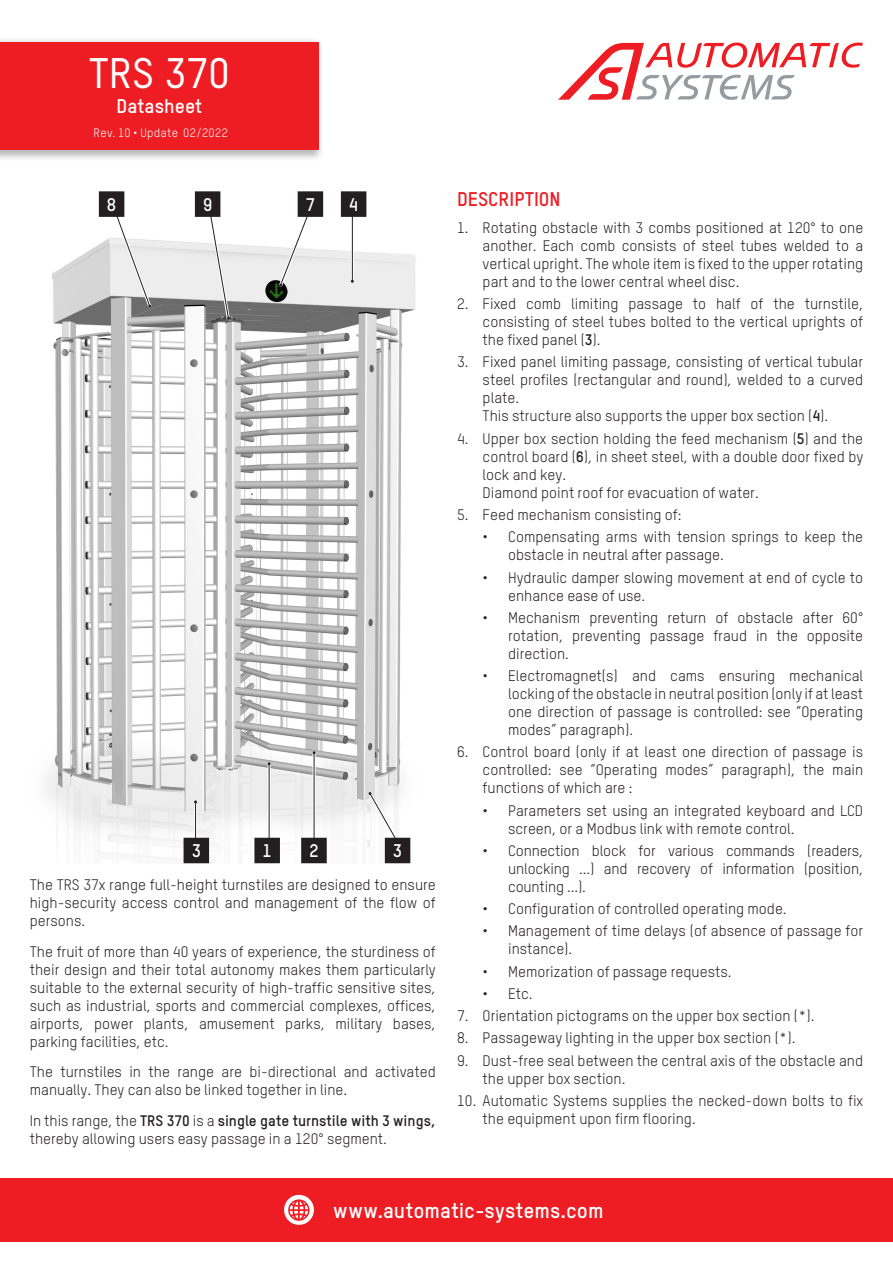
<style>
.page{position:relative;width:893px;height:1263px;background:#fff}
.page>*{position:absolute;margin:0;border:0;box-sizing:border-box;transform-origin:0 0}
.t1{font:500 42px "Oxfam TSTARPRO";color:#fff}
.t2{font:700 21px "Oxfam TSTARPRO";letter-spacing:.005em;color:#fff}
.Titre_1{font:700 19.5px "Oxfam TSTARPRO";color:#ee1d23}
.t3{font:700 19.5px "Oxfam TSTARPRO";color:#fff}
.bodytexte{font:700 18px "Oxfam TSTARPRO";color:#fff}
.bodytexte-2{font:15px/18px "Oxfam TSTARPRO";color:#231f20;text-align:justify}
.Liste_numérotée{font:15px "Oxfam TSTARPRO";color:#231f20}
.t4{font:12px "Oxfam TSTARPRO";letter-spacing:.025em;color:#fff}
.s1{font-weight:700}
</style>
<div class="page">
<img style="left:46px;top:240px;width:370px;height:623px">
<hr style="left:351px;top:203px;width:3px;height:78px;background:#fff">
<hr style="left:352px;top:203px;width:1px;height:78px;background:#231f20">
<hr style="left:194px;top:802px;width:3px;height:40px;background:#fff">
<hr style="left:195px;top:802px;width:1px;height:40px;background:#231f20">
<hr style="left:268px;top:764px;width:3px;height:78px;background:#fff">
<hr style="left:269px;top:764px;width:1px;height:78px;background:#231f20">
<svg style="left:267px;top:762px;width:4px;height:4px"></svg>
<hr style="left:313px;top:753px;width:3px;height:89px;background:#fff">
<hr style="left:314px;top:753px;width:1px;height:89px;background:#231f20">
<svg style="left:312px;top:751px;width:4px;height:4px"></svg>
<svg style="left:99px;top:191px;width:54px;height:119px"></svg>
<svg style="left:195px;top:191px;width:37px;height:130px"></svg>
<svg style="left:277px;top:191px;width:46px;height:98px"></svg>
<svg style="left:341px;top:191px;width:25px;height:26px"></svg>
<svg style="left:184px;top:838px;width:25px;height:25px"></svg>
<svg style="left:366px;top:790px;width:44px;height:73px"></svg>
<svg style="left:254px;top:838px;width:26px;height:25px"></svg>
<svg style="left:301px;top:838px;width:26px;height:25px"></svg>
<div style="left:0;top:37px;width:325px;height:125px;background:#444141;opacity:.37"></div>
<div style="left:0;top:43px;width:319px;height:107px;background:#ee1d23"></div>
<svg style="left:558px;top:43px;width:305px;height:57px"></svg>
<div style="left:0;top:1178px;width:893px;height:64px;background:#ee1d23"></div>
<svg style="left:284px;top:1194px;width:30px;height:31px"></svg>
<h1 class="t1" style="left:89px;top:48px;width:143px">TRS 370</h1>
<h3 class="t3" style="left:117px;top:94px;width:87px">Datasheet</h3>
<p class="t4" style="left:94px;top:126px;width:136px">Rev. 10 • Update 02/2022</p>
<p class="bodytexte" style="left:107px;top:194px;width:11px">8</p>
<p class="bodytexte" style="left:203px;top:194px;width:11px">9</p>
<p class="bodytexte" style="left:306px;top:194px;width:11px">7</p>
<p class="bodytexte" style="left:349px;top:194px;width:11px">4</p>
<p class="bodytexte" style="left:192px;top:840px;width:11px">3</p>
<p class="bodytexte" style="left:262px;top:840px;width:11px">1</p>
<p class="bodytexte" style="left:309px;top:840px;width:11px">2</p>
<p class="bodytexte" style="left:393px;top:840px;width:11px">3</p>
<p class="bodytexte-2" style="left:30px;top:875px;width:408px">The TRS 37x range full-height turnstiles are designed to ensure high-security access control and management of the flow of persons.</p>
<p class="bodytexte-2" style="left:30px;top:942px;width:408px">The fruit of more than 40 years of experience, the sturdiness of their design and their total autonomy makes them particularly suitable to the external security of high-traffic sensitive sites, such as industrial, sports and commercial complexes, offices, airports, power plants, amusement parks, military bases, parking facilities, etc.</p>
<p class="bodytexte-2" style="left:30px;top:1063px;width:408px">The turnstiles in the range are bi-directional and activated manually. They can also be linked together in line.</p>
<p class="bodytexte-2" style="left:30px;top:1111px;width:408px">In this range, the <span class="s1">TRS 370</span> is a <span class="s1">single gate turnstile with 3 wings, </span>thereby allowing users easy passage in a 120° segment.</p>
<p class="Titre_1" style="left:457px;top:188px;width:105px">DESCRIPTION</p>
<p class="bodytexte-2" style="left:483px;top:218px;width:382px;text-indent:-26px">1. Rotating obstacle with 3 combs positioned at 120° to one another. Each comb consists of steel tubes welded to a vertical upright. The whole item is fixed to the upper rotating part and to the lower central wheel disc.</p>
<p class="bodytexte-2" style="left:483px;top:295px;width:382px;text-indent:-26px">2. Fixed comb limiting passage to half of the turnstile, consisting of steel tubes bolted to the vertical uprights of the fixed panel (<span class="s1">3</span>).</p>
<p class="bodytexte-2" style="left:483px;top:353px;width:382px;text-indent:-26px">3. Fixed panel limiting passage, consisting of vertical tubular steel profiles (rectangular and round), welded to a curved plate.</p>
<p class="Liste_numérotée" style="left:483px;top:407px;width:347px">This structure also supports the upper box section (<span class="s1">4</span>).</p>
<p class="bodytexte-2" style="left:483px;top:429px;width:382px;text-indent:-26px">4. Upper box section holding the feed mechanism (<span class="s1">5</span>) and the control board (<span class="s1">6</span>), in sheet steel, with a double door fixed by lock and key.</p>
<p class="Liste_numérotée" style="left:483px;top:483px;width:278px">Diamond point roof for evacuation of water.</p>
<p class="bodytexte-2" style="left:457px;top:506px;width:226px">5. Feed mechanism consisting of:</p>
<p class="bodytexte-2" style="left:508px;top:528px;width:357px;text-indent:-26px">• Compensating arms with tension springs to keep the obstacle in neutral after passage.</p>
<p class="bodytexte-2" style="left:508px;top:568px;width:357px;text-indent:-26px">• Hydraulic damper slowing movement at end of cycle to enhance ease of use.</p>
<p class="bodytexte-2" style="left:508px;top:608px;width:357px;text-indent:-26px">• Mechanism preventing return of obstacle after 60° rotation, preventing passage fraud in the opposite direction.</p>
<p class="bodytexte-2" style="left:508px;top:667px;width:357px;text-indent:-26px">• Electromagnet(s) and cams ensuring mechanical locking of the obstacle in neutral position (only if at least one direction of passage is controlled: see “Operating modes” paragraph).</p>
<p class="bodytexte-2" style="left:483px;top:743px;width:382px;text-indent:-26px">6. Control board (only if at least one direction of passage is controlled: see “Operating modes” paragraph), the main functions of which are :</p>
<p class="bodytexte-2" style="left:508px;top:801px;width:357px;text-indent:-26px">• Parameters set using an integrated keyboard and LCD screen, or a Modbus link with remote control.</p>
<p class="bodytexte-2" style="left:508px;top:841px;width:357px;text-indent:-26px">• Connection block for various commands (readers, unlocking ...) and recovery of information (position, counting ...).</p>
<p class="bodytexte-2" style="left:483px;top:900px;width:306px">• Configuration of controlled operating mode.</p>
<p class="bodytexte-2" style="left:508px;top:922px;width:357px;text-indent:-26px">• Management of time delays (of absence of passage for instance).</p>
<p class="bodytexte-2" style="left:483px;top:962px;width:250px">• Memorization of passage requests.</p>
<p class="bodytexte-2" style="left:483px;top:984px;width:51px">• Etc.</p>
<p class="bodytexte-2" style="left:457px;top:1007px;width:359px">7. Orientation pictograms on the upper box section (*).</p>
<p class="bodytexte-2" style="left:457px;top:1029px;width:340px">8. Passageway lighting in the upper box section (*).</p>
<p class="bodytexte-2" style="left:483px;top:1051px;width:382px;text-indent:-26px">9. Dust-free seal between the central axis of the obstacle and the upper box section.</p>
<p class="bodytexte-2" style="left:483px;top:1091px;width:382px;text-indent:-26px">10. Automatic Systems supplies the necked-down bolts to fix the equipment upon firm flooring.</p>
<h2 class="t2" style="left:333px;top:1198px;width:272px">www.automatic-systems.com</h2>
</div>
